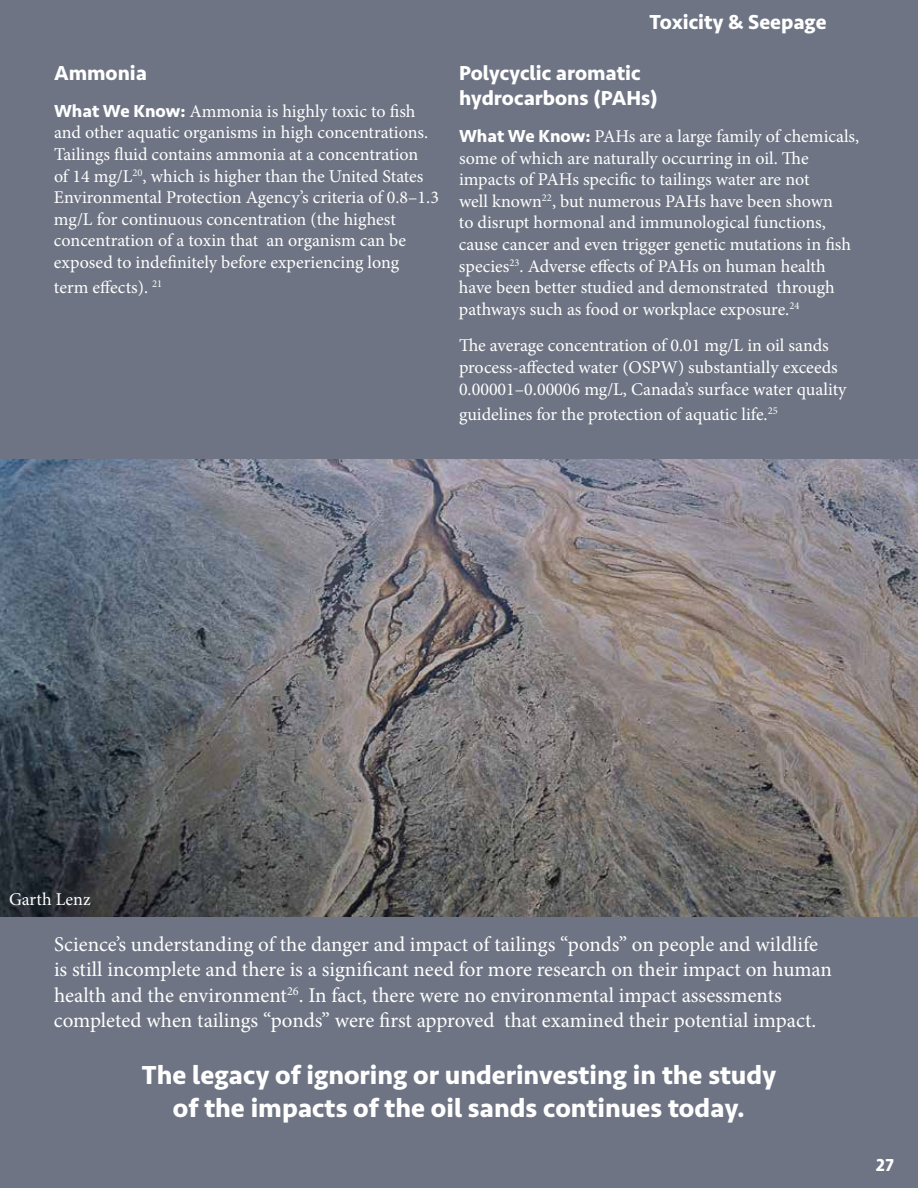
<style>
.page{position:relative;width:918px;height:1188px;background:#6e7483}
.page>*{position:absolute;margin:0;border:0;box-sizing:border-box;transform-origin:0 0}
.t1{font:700 27px/32.4px "Seravek Basic";color:#fff;text-align:center}
.t2{font:21px/25.2px "Minion Pro";color:#fff}
.t3{font:700 21px/25.2px "Seravek Basic";color:#fff}
.t4{font:18px/21.6px "Minion Pro";color:#fff}
.t5{font:700 18px "Seravek Basic";color:#fff}
.s1{font-family:"Seravek Basic";font-weight:700}
</style>
<div class="page">
<img style="left:0;top:459px;width:918px;height:457px">
<p class="t3" style="left:54px;top:60px;width:95px">Ammonia</p>
<p class="t4" style="left:54px;top:100px;width:386px"><span class="s1">What We Know:</span> Ammonia is highly toxic to fish and other aquatic organisms in high concentrations.<br>Tailings fluid contains ammonia at a concentration<br>of 14 mg/L<sup>20</sup>, which is higher than the United States Environmental Protection Agency’s criteria of 0.8–1.3 mg/L for continuous concentration (the highest concentration of a toxin that an organism can be exposed to indefinitely before experiencing long</p>
<p class="t4" style="left:54px;top:277px;width:110px">term effects). <sup>21</sup></p>
<p class="t3" style="left:650px;top:9px;width:179px">Toxicity &amp; Seepage</p>
<p class="t3" style="left:459px;top:60px;width:201px">Polycyclic aromatic hydrocarbons (PAHs)</p>
<p class="t4" style="left:459px;top:126px;width:402px"><span class="s1">What We Know:</span> PAHs are a large family of chemicals, some of which are naturally occurring in oil. The impacts of PAHs specific to tailings water are not<br>well known<sup>22</sup>, but numerous PAHs have been shown<br>to disrupt hormonal and immunological functions, cause cancer and even trigger genetic mutations in fish species<sup>23</sup>. Adverse effects of PAHs on human health have been better studied and demonstrated through pathways such as food or workplace exposure.<sup>24</sup></p>
<p class="t4" style="left:459px;top:335px;width:389px">The average concentration of 0.01 mg/L in oil sands process-affected water (OSPW) substantially exceeds<br>0.00001–0.00006 mg/L, Canada’s surface water quality</p>
<p class="t4" style="left:459px;top:403px;width:320px">guidelines for the protection of aquatic life.<sup>25</sup></p>
<p class="t4" style="left:9px;top:889px;width:83px">Garth Lenz</p>
<p class="t2" style="left:54px;top:932px;width:780px">Science’s understanding of the danger and impact of tailings “ponds” on people and wildlife is still incomplete and there is a significant need for more research on their impact on human health and the environment<sup>26</sup>. In fact, there were no environmental impact assessments completed when tailings “ponds” were first approved that examined their potential impact.</p>
<h1 class="t1" style="left:142px;top:1059px;width:636px">The legacy of ignoring or underinvesting in the study of the impacts of the oil sands continues today.</h1>
<p class="t5" style="left:876px;top:1154px;width:20px">27</p>
</div>
